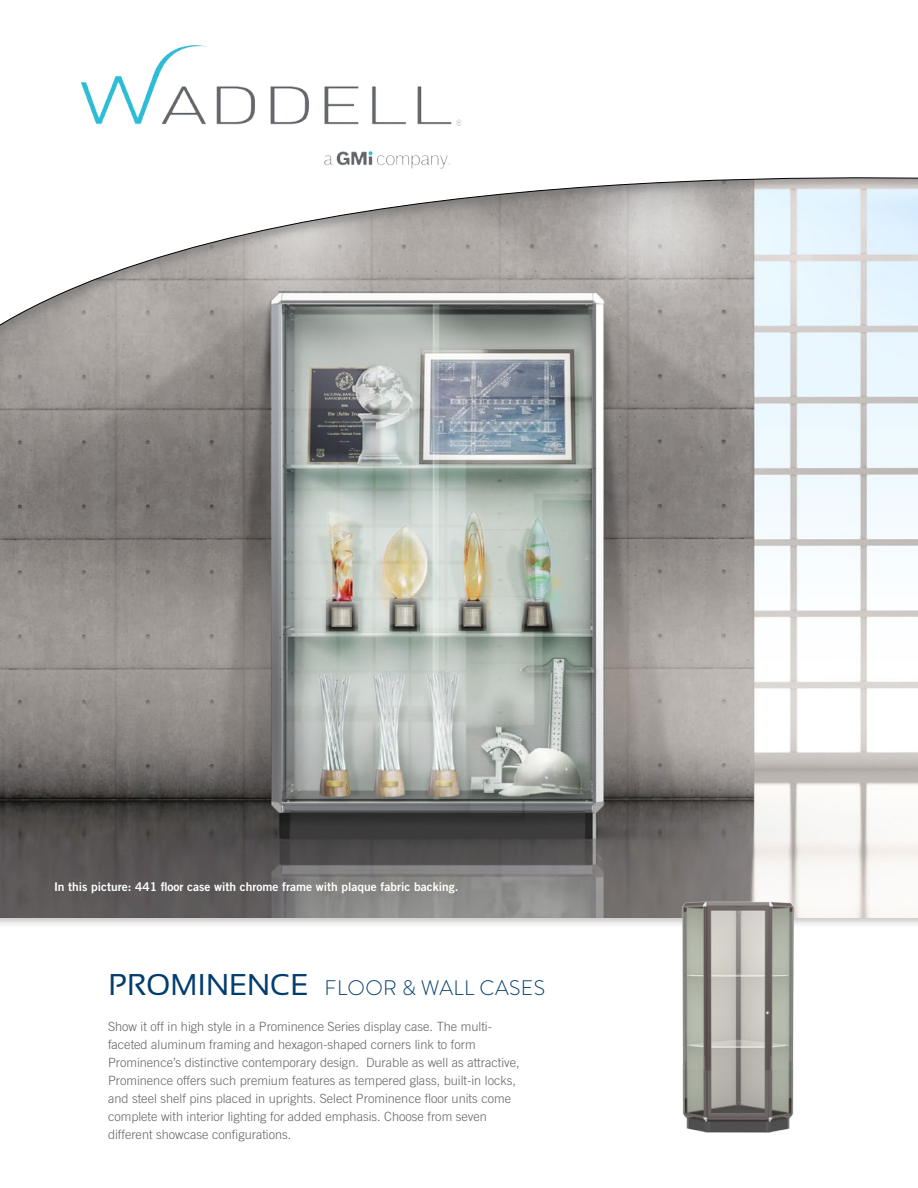
<style>
.page{position:relative;width:918px;height:1188px;background:#fff}
.page>*{position:absolute;margin:0;border:0;box-sizing:border-box;transform-origin:0 0}
.t1{font:300 21px "Brandon Grotesque";letter-spacing:.02em;color:#003d6e}
.t2{font:300 12.75px/18px "Trade Gothic LT Std";color:#666366}
.t3{font:12px "Trade Gothic LT Std Bd 2";color:#fff}
.s1{font-family:"Sansation";font-weight:400;font-size:30px}
</style>
<div class="page">
<img style="left:0;top:505px;width:918px;height:413px">
<div style="left:0;top:0;width:918px;height:505px;background:#6d6e71;opacity:.5"></div>
<svg style="left:0;top:0;width:918px;height:494px"></svg>
<img style="left:64px;top:43px;width:408px;height:132px">
<img style="left:656px;top:842px;width:167px;height:291px">
<p class="t3" style="left:54px;top:879px;width:406px">In this picture: 441 floor case with chrome frame with plaque fabric backing.</p>
<p class="t1" style="left:109px;top:974px;width:438px"><span class="s1">PROMINENCE</span> FLOOR &amp; WALL CASES</p>
<p class="t2" style="left:108px;top:1017px;width:413px">Show it off in high style in a Prominence Series display case. The multi&shy;faceted aluminum framing and hexagon-shaped corners link to form Prominence’s distinctive contemporary design. Durable as well as attractive, Prominence offers such premium features as tempered glass, built-in locks, and steel shelf pins placed in uprights. Select Prominence floor units come complete with interior lighting for added emphasis. Choose from seven different showcase configurations.</p>
</div>
